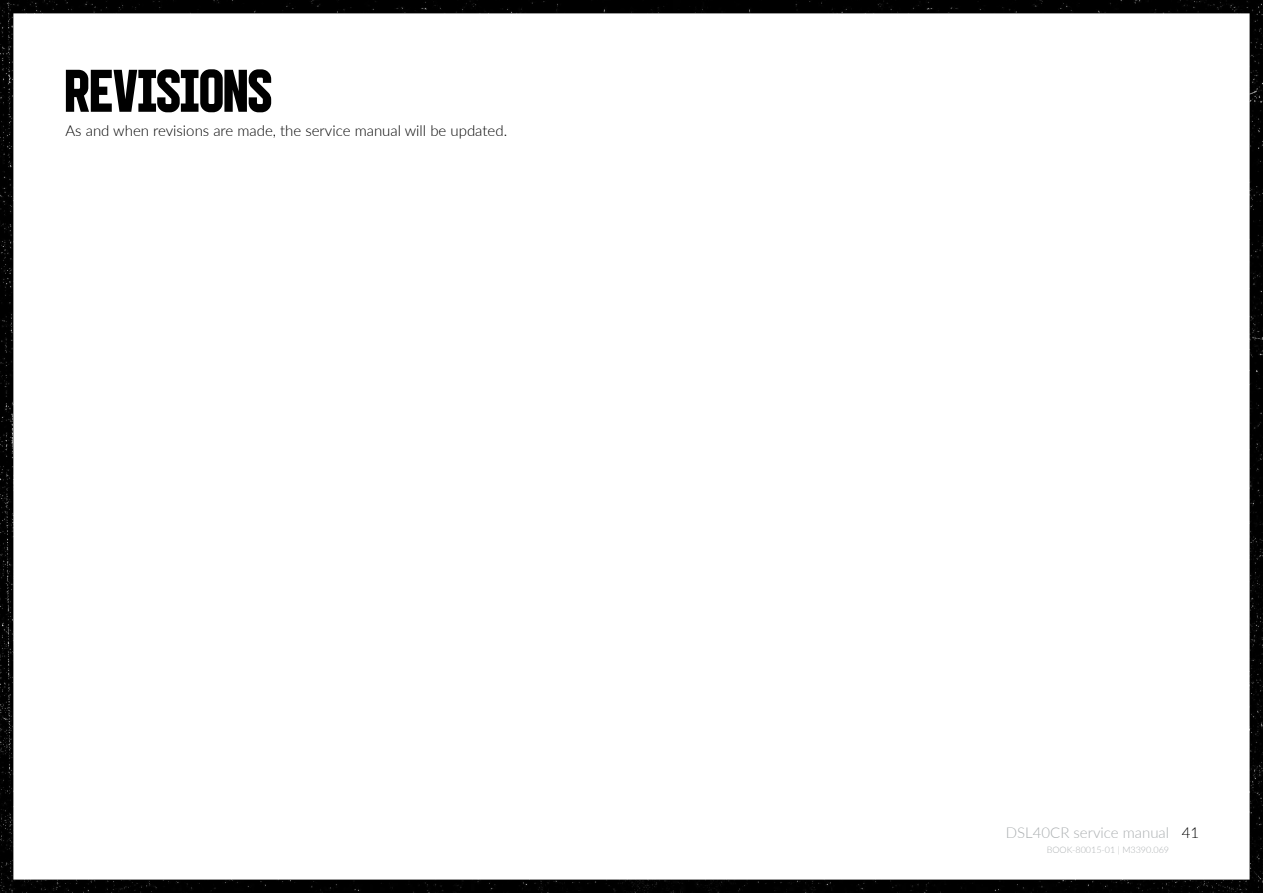
<style>
.page{position:relative;width:1263px;height:893px;background:#fff}
.page>*{position:absolute;margin:0;border:0;box-sizing:border-box;transform-origin:0 0}
.t1{font:60px "BFF NSFW Marshall Regular";letter-spacing:-.03em;color:#000}
.t2{font:300 15px "Lato";color:#000}
.t3{font:300 15px "Lato";color:#abafb1}
.t4{font:300 9px "Lato";color:#abafb1}
.s1{color:#000}
</style>
<div class="page">
<img style="left:0;top:0;width:1263px;height:893px">
<h1 class="t1" style="left:64px;top:56px;width:210px">REVISIONS</h1>
<p class="t2" style="left:65px;top:120px;width:443px">As and when revisions are made, the service manual will be updated.</p>
<p class="t3" style="left:1006px;top:822px;width:195px">DSL40CR service manual <span class="s1">41</span></p>
<p class="t4" style="left:1047px;top:843px;width:124px">BOOK-80015-01 | M3390.069</p>
</div>
